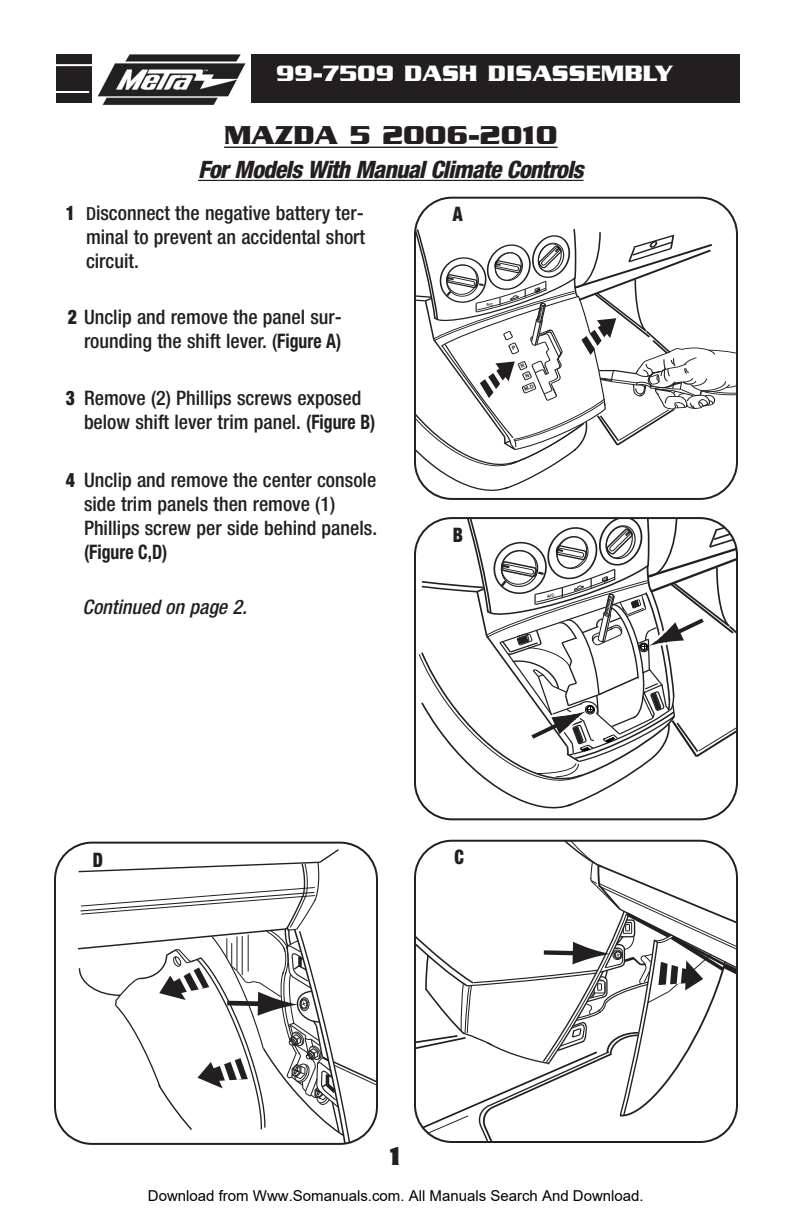
<style>
.page{position:relative;width:792px;height:1224px;background:#fff}
.page>*{position:absolute;margin:0;border:0;box-sizing:border-box;transform-origin:0 0}
.t1{font:700 28px "Serpentine";color:#231f20}
.t2{font:700 28px "Serpentine";color:#231f20;scale:.87 1}
.t3{font:italic 800 condensed 24px "Helvetica Neue";letter-spacing:-.03em;color:#231f20}
.t4{font:700 24px "Serpentine";color:#fff}
.t5{font:500 condensed 20px/24px "Helvetica Neue";color:#231f20}
.t6{font:italic 500 condensed 20px "Helvetica Neue";color:#231f20}
.t7{font:700 condensed 20px "Helvetica Neue";color:#231f20;scale:.89 1}
.t8{font:900 condensed 20px "Helvetica Neue";color:#231f20;scale:.89 1}
.t9{font:15px "Arial";color:#000}
.s1{font-size:18px}
.s2{font-weight:900}
.s3{font-weight:700}
</style>
<div class="page">
<div style="left:56px;top:55px;width:684px;height:48px;background:#231f20"></div>
<div style="left:93px;top:32px;width:158px;height:89px;background:#fff"></div>
<img style="left:97px;top:54px;width:148px;height:52px">
<hr style="left:0;top:91px;width:89px;height:2px;background:#fff">
<hr style="left:0;top:64px;width:92px;height:2px;background:#fff">
<hr style="left:224px;top:147px;width:334px;height:1px;background:#231f20">
<svg style="left:414px;top:197px;width:324px;height:303px"></svg>
<svg style="left:414px;top:517px;width:324px;height:303px"></svg>
<svg style="left:414px;top:840px;width:324px;height:303px"></svg>
<svg style="left:54px;top:842px;width:324px;height:303px"></svg>
<hr style="left:198px;top:180px;width:358px;height:1px;background:#231f20">
<svg style="left:556px;top:180px;width:28px;height:1px"></svg>
<svg style="left:415px;top:229px;width:322px;height:262px"></svg>
<svg style="left:419px;top:518px;width:318px;height:291px"></svg>
<p class="t4" style="left:276px;top:66px;width:398px">99-7509 DASH DISASSEMBLY</p>
<h1 class="t1" style="left:224px;top:127px;width:335px">MAZDA 5 2006-2010</h1>
<p class="t8" style="left:66px;top:205px;width:12px">1</p>
<p class="t3" style="left:198px;top:161px;width:387px">For Models With Manual Climate Controls</p>
<p class="t5" style="left:86px;top:202px;width:281px;text-align:justify"><span class="s1">D</span>isconnect the negative battery ter&shy;minal to prevent an accidental short circuit.</p>
<p class="t8" style="left:453px;top:207px;width:13px">A</p>
<p class="t5" style="left:68px;top:306px;width:276px;text-align:right"><span class="s2">2</span> Unclip and remove the panel sur&shy;rounding the shift lever. (<span class="s3">Figure A)</span></p>
<p class="t5" style="left:84px;top:388px;width:293px">Remove (2) Phillips screws exposed below shift lever trim panel. <span class="s3">(Figure B)</span></p>
<p class="t8" style="left:66px;top:391px;width:12px">3</p>
<p class="t8" style="left:66px;top:472px;width:12px">4</p>
<p class="t5" style="left:84px;top:469px;width:295px">Unclip and remove the center console side trim panels then remove (1)<br>Phillips screw per side behind panels.</p>
<p class="t7" style="left:84px;top:544px;width:95px">(Figure C,D)</p>
<p class="t6" style="left:83px;top:600px;width:166px">Continued on page 2.</p>
<p class="t8" style="left:453px;top:528px;width:13px">B</p>
<p class="t8" style="left:93px;top:853px;width:13px">D</p>
<p class="t8" style="left:455px;top:849px;width:12px">C</p>
<h1 class="t2" style="left:390px;top:1147px;width:15px">1</h1>
<p class="t9" style="left:148px;top:1187px;width:497px">Download from Www.Somanuals.com. All Manuals Search And Download.</p>
</div>
